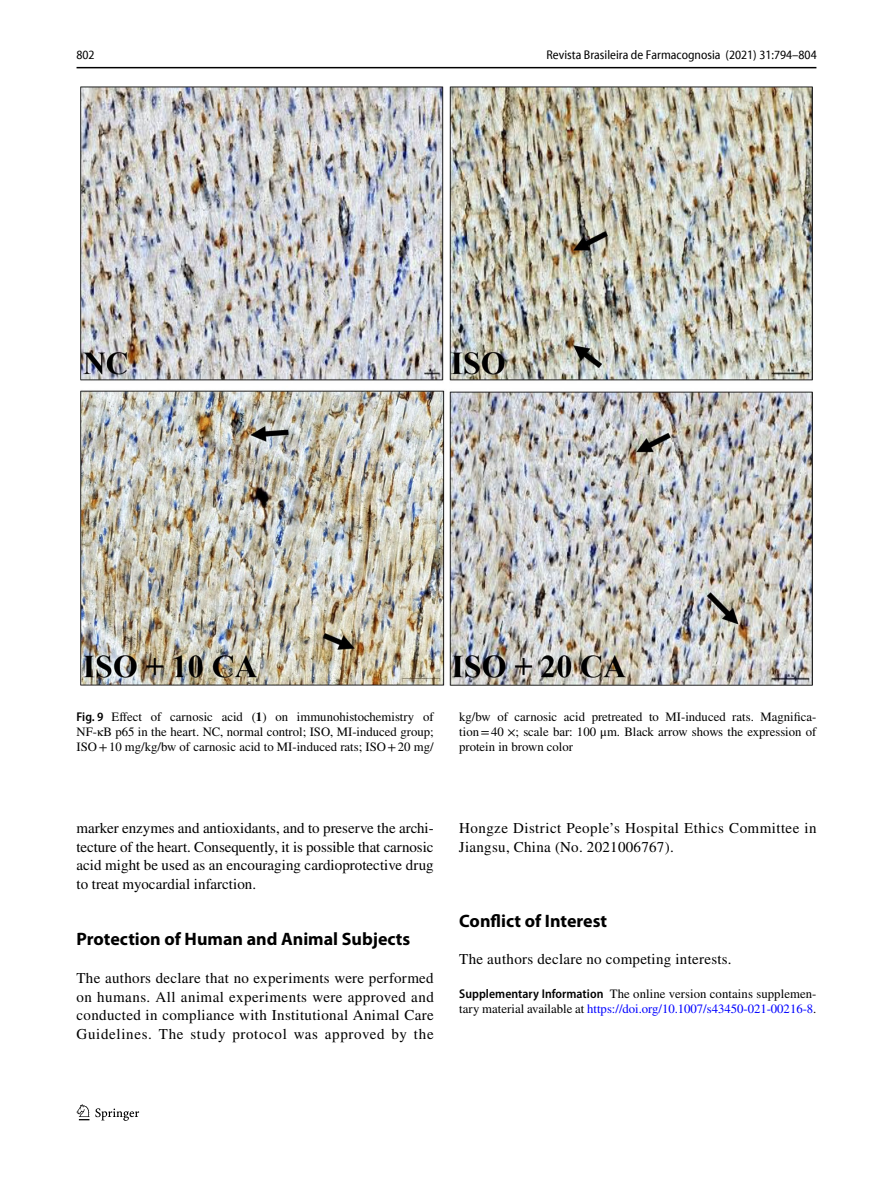
<style>
.page{position:relative;width:893px;height:1187px;background:#fff}
.page>*{position:absolute;margin:0;border:0;box-sizing:border-box;transform-origin:0 0}
.t1{font:700 18px "Myriad Pro";color:#000}
.t2{font:15px/18.8px "STIX";letter-spacing:.02em;color:#000;text-align:justify}
.t3{font:12.75px/15px "STIX";color:#000;text-align:justify}
.t4{font:semi-condensed 12.75px "Myriad Pro Unic";color:#000}
.s1{font-family:"Myriad Pro";font-weight:600;font-stretch:semi-condensed}
.s2{font-weight:700}
.s3{font-family:"STIX Math Regular 3"}
.s4{color:#00f}
</style>
<div class="page">
<hr style="left:77px;top:67px;width:739px;height:1px;background:#000">
<img style="left:81px;top:87px;width:731px;height:598px">
<svg style="left:77px;top:1104px;width:12px;height:16px"></svg>
<svg style="left:95px;top:1108px;width:44px;height:12px"></svg>
<p class="t4" style="left:77px;top:50px;width:20px">802</p>
<p class="t4" style="left:546px;top:50px;width:272px">Revista Brasileira de Farmacognosia (2021) 31:794–804</p>
<p class="t3" style="left:77px;top:710px;width:359px"><span class="s1">Fig. 9</span> Effect of carnosic acid (<span class="s2">1</span>) on immunohistochemistry of NF-κB p65 in the heart. NC, normal control; ISO, MI-induced group; ISO+10 mg/kg/bw of carnosic acid to MI-induced rats; ISO+20 mg/</p>
<p class="t3" style="left:459px;top:710px;width:359px">kg/bw of carnosic acid pretreated to MI-induced rats. Magnifica&shy;tion=40 <span class="s3">×</span>; scale bar: 100 μm. Black arrow shows the expression of protein in brown color</p>
<p class="t2" style="left:77px;top:819px;width:359px">marker enzymes and antioxidants, and to preserve the archi&shy;tecture of the heart. Consequently, it is possible that carnosic acid might be used as an encouraging cardioprotective drug to treat myocardial infarction.</p>
<p class="t1" style="left:77px;top:927px;width:335px">Protection of Human and Animal Subjects</p>
<p class="t2" style="left:77px;top:969px;width:359px">The authors declare that no experiments were performed on humans. All animal experiments were approved and conducted in compliance with Institutional Animal Care Guidelines. The study protocol was approved by the</p>
<p class="t2" style="left:459px;top:819px;width:359px">Hongze District People’s Hospital Ethics Committee in<br>Jiangsu, China (No. 2021006767).</p>
<p class="t1" style="left:459px;top:908px;width:149px">Conflict of Interest</p>
<p class="t2" style="left:459px;top:950px;width:274px">The authors declare no competing interests.</p>
<p class="t3" style="left:459px;top:986px;width:359px"><span class="s1">Supplementary Information</span> The online version contains supplemen&shy;tary material available at <span class="s4">https://doi.org/10.1007/s43450-021-00216-8</span>.</p>
</div>
